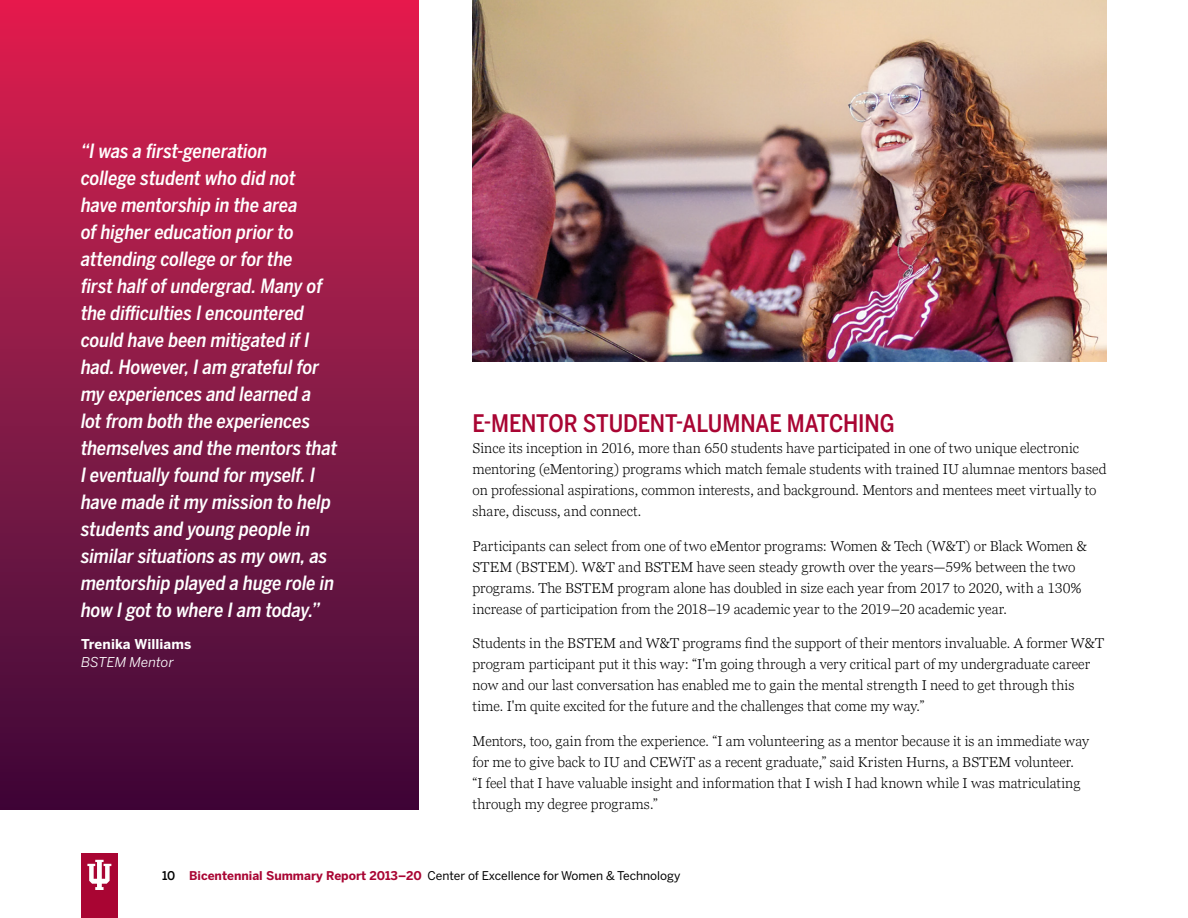
<style>
.page{position:relative;width:1188px;height:918px;background:#fff}
.page>*{position:absolute;margin:0;border:0;box-sizing:border-box;transform-origin:0 0}
.Subhead_style__Red{font:500 24px "Benton Sans Cond";letter-spacing:-.005em;color:#a90533}
.Sidebar_Quote{font:italic 500 19.5px/27px "Benton Sans Cond";letter-spacing:-.005em;color:#fff}
.Main_body_text{font:300 14.25px/21px "Georgia Pro";color:#000}
.Side-bar__body{font:700 13.5px/18px "Benton Sans";letter-spacing:.005em;color:#fff}
.t1{font:12px "Benton Sans";color:#000}
.s1{font-weight:400;font-style:italic}
.s2{font-weight:500}
.s3{font-weight:700;color:#a90533}
</style>
<div class="page">
<div style="left:81px;top:854px;width:37px;height:64px;background:#a90533"></div>
<svg style="left:87px;top:860px;width:24px;height:30px"></svg>
<div style="left:0;top:0;width:418px;height:810px;background:linear-gradient(to bottom,#de2250,#370c3a)"></div>
<img style="left:472px;top:0;width:635px;height:362px">
<p class="Sidebar_Quote" style="left:81px;top:138px;width:258px">“I was a first-generation<br>college student who did not<br>have mentorship in the area<br>of higher education prior to attending college or for the<br>first half of undergrad. Many of the difficulties I encountered could have been mitigated if I had. However, I am grateful for my experiences and learned a<br>lot from both the experiences themselves and the mentors that<br>I eventually found for myself. I have made it my mission to help students and young people in similar situations as my own, as mentorship played a huge role in how I got to where I am today.”</p>
<p class="Side-bar__body" style="left:81px;top:635px;width:112px">Trenika Williams<br><span class="s1">BSTEM Mentor</span></p>
<h2 class="Subhead_style__Red" style="left:472px;top:409px;width:424px">E-MENTOR STUDENT-ALUMNAE MATCHING</h2>
<p class="Main_body_text" style="left:473px;top:438px;width:636px">Since its inception in 2016, more than 650 students have participated in one of two unique electronic mentoring (eMentoring) programs which match female students with trained IU alumnae mentors based on professional aspirations, common interests, and background. Mentors and mentees meet virtually to share, discuss, and connect.</p>
<p class="Main_body_text" style="left:473px;top:536px;width:616px">Participants can select from one of two eMentor programs: Women &amp; Tech (W&amp;T) or Black Women &amp; STEM (BSTEM). W&amp;T and BSTEM have seen steady growth over the years—59% between the two programs. The BSTEM program alone has doubled in size each year from 2017 to 2020, with a 130% increase of participation from the 2018–19 academic year to the 2019–20 academic year.</p>
<p class="Main_body_text" style="left:473px;top:633px;width:633px">Students in the BSTEM and W&amp;T programs find the support of their mentors invaluable. A former W&amp;T program participant put it this way: “I'm going through a very critical part of my undergraduate career now and our last conversation has enabled me to gain the mental strength I need to get through this time. I'm quite excited for the future and the challenges that come my way.”</p>
<p class="Main_body_text" style="left:473px;top:731px;width:618px">Mentors, too, gain from the experience. “I am volunteering as a mentor because it is an immediate way for me to give back to IU and CEWiT as a recent graduate,” said Kristen Hurns, a BSTEM volunteer.<br>“I feel that I have valuable insight and information that I wish I had known while I was matriculating through my degree programs.”</p>
<p class="t1" style="left:162px;top:868px;width:520px"><span class="s2">10</span> <span class="s3">Bicentennial Summary Report 2013–20</span> Center of Excellence for Women &amp; Technology</p>
</div>
